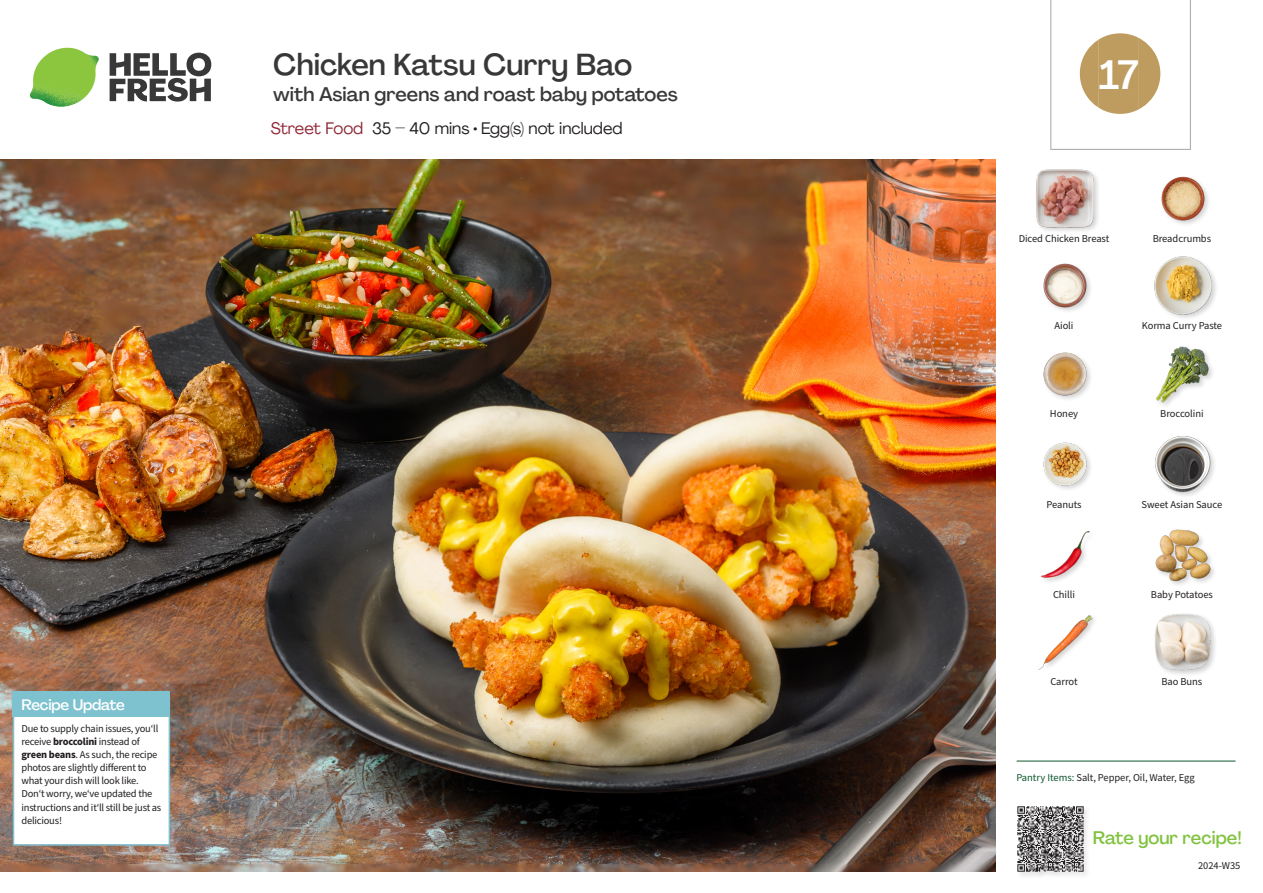
<style>
.page{position:relative;width:1263px;height:893px;background:#fff}
.page>*{position:absolute;margin:0;border:0;box-sizing:border-box;transform-origin:0 0}
._24_Recipe_Nr_Bag{font:500 40.5px "Agrandir";color:#fff}
._15_Titel_UK{font:500 30px "Agrandir";letter-spacing:-.005em;color:#383839}
._15_Titel_UK-2{font:500 19.5px "Agrandir";color:#383839}
.t1{font:500 18px "Agrandir";color:#81c340}
._02_Box_Type{font:16.5px "Agrandir";color:#231f20}
._15_Titel_Steps{font:500 15px "Agrandir";letter-spacing:-.01em;color:#fff}
._14_Allergene_Text_7pt{font:10.5px/13px "Source Sans Pro";letter-spacing:-.02em;color:#231f20}
._18_FRONT_ingredients_UK{font:10.5px "Source Sans Pro";letter-spacing:-.005em;color:#231f20}
.t2{font:10.5px "Source Sans Variable";letter-spacing:-.005em;color:#231f20}
.s1{color:#8e2634}
.s2{font-weight:700}
.s3{font-family:"Source Sans Pro";color:#0e572c}
</style>
<div class="page">
<svg style="left:110px;top:53px;width:101px;height:49px"></svg>
<img style="left:30px;top:48px;width:69px;height:59px">
<img style="left:0;top:159px;width:995px;height:713px">
<div style="left:13px;top:697px;width:157px;height:149px;background:#fff;border:2px solid #7fc2cf"></div>
<div style="left:13px;top:692px;width:157px;height:25px;background:#7fc2cf"></div>
<hr style="left:1016px;top:761px;width:219px;height:1px;background:#0e572c">
<div style="left:1017px;top:805px;width:74px;height:74px;background:#f9f9f9"></div>
<img style="left:1017px;top:806px;width:69px;height:69px">
<img style="left:1161px;top:176px;width:48px;height:48px">
<div style="left:1035px;top:169px;width:65px;height:65px;background:#231f20;opacity:.2"></div>
<img style="left:1036px;top:170px;width:58px;height:57px">
<div style="left:1153px;top:256px;width:66px;height:65px;background:#231f20;opacity:.2"></div>
<img style="left:1154px;top:257px;width:58px;height:57px">
<img style="left:1043px;top:263px;width:48px;height:48px">
<img style="left:1155px;top:346px;width:57px;height:57px">
<img style="left:1043px;top:352px;width:48px;height:47px">
<div style="left:1154px;top:435px;width:63px;height:64px;background:#231f20;opacity:.2"></div>
<img style="left:1154px;top:435px;width:58px;height:58px">
<img style="left:1043px;top:442px;width:48px;height:47px">
<div style="left:1154px;top:528px;width:63px;height:59px;background:#231f20;opacity:.2"></div>
<img style="left:1154px;top:528px;width:58px;height:55px">
<img style="left:1041px;top:531px;width:49px;height:51px">
<div style="left:1153px;top:612px;width:65px;height:65px;background:#231f20;opacity:.2"></div>
<img style="left:1154px;top:613px;width:58px;height:57px">
<img style="left:1038px;top:615px;width:56px;height:55px">
<svg style="left:1050px;top:0;width:141px;height:150px"></svg>
<p class="_15_Titel_UK" style="left:273px;top:46px;width:361px">Chicken Katsu Curry Bao</p>
<p class="_15_Titel_UK-2" style="left:273px;top:82px;width:406px">with Asian greens and roast baby potatoes</p>
<p class="_02_Box_Type" style="left:271px;top:118px;width:353px"><span class="s1">Street Food</span> 35 – 40 mins • Egg(s) not included</p>
<p class="_15_Titel_Steps" style="left:21px;top:695px;width:105px">Recipe Update</p>
<p class="_14_Allergene_Text_7pt" style="left:21px;top:722px;width:141px">Due to supply chain issues, you‘ll receive <span class="s2">broccolini</span> instead of <span class="s2">green beans</span>. As such, the recipe photos are slightly different to what your dish will look like.<br>Don‘t worry, we‘ve updated the instructions and it‘ll still be just as delicious!</p>
<p class="_24_Recipe_Nr_Bag" style="left:1099px;top:50px;width:42px">17</p>
<p class="_18_FRONT_ingredients_UK" style="left:1019px;top:231px;width:92px">Diced Chicken Breast</p>
<p class="_18_FRONT_ingredients_UK" style="left:1153px;top:231px;width:60px">Breadcrumbs</p>
<p class="_18_FRONT_ingredients_UK" style="left:1054px;top:319px;width:21px">Aioli</p>
<p class="_18_FRONT_ingredients_UK" style="left:1142px;top:319px;width:82px">Korma Curry Paste</p>
<p class="_18_FRONT_ingredients_UK" style="left:1050px;top:407px;width:30px">Honey</p>
<p class="_18_FRONT_ingredients_UK" style="left:1160px;top:407px;width:45px">Broccolini</p>
<p class="_18_FRONT_ingredients_UK" style="left:1046px;top:498px;width:37px">Peanuts</p>
<p class="_18_FRONT_ingredients_UK" style="left:1141px;top:498px;width:82px">Sweet Asian Sauce</p>
<p class="_18_FRONT_ingredients_UK" style="left:1053px;top:587px;width:23px">Chilli</p>
<p class="_18_FRONT_ingredients_UK" style="left:1151px;top:587px;width:63px">Baby Potatoes</p>
<p class="_18_FRONT_ingredients_UK" style="left:1050px;top:674px;width:29px">Carrot</p>
<p class="_18_FRONT_ingredients_UK" style="left:1161px;top:674px;width:42px">Bao Buns</p>
<p class="t2" style="left:1016px;top:771px;width:180px"><span class="s3">Pantry Items:</span> Salt, Pepper, Oil, Water, Egg</p>
<h3 class="t1" style="left:1093px;top:827px;width:150px">Rate your recipe!</h3>
<p class="t2" style="left:1198px;top:859px;width:44px">2024-W35</p>
</div>
